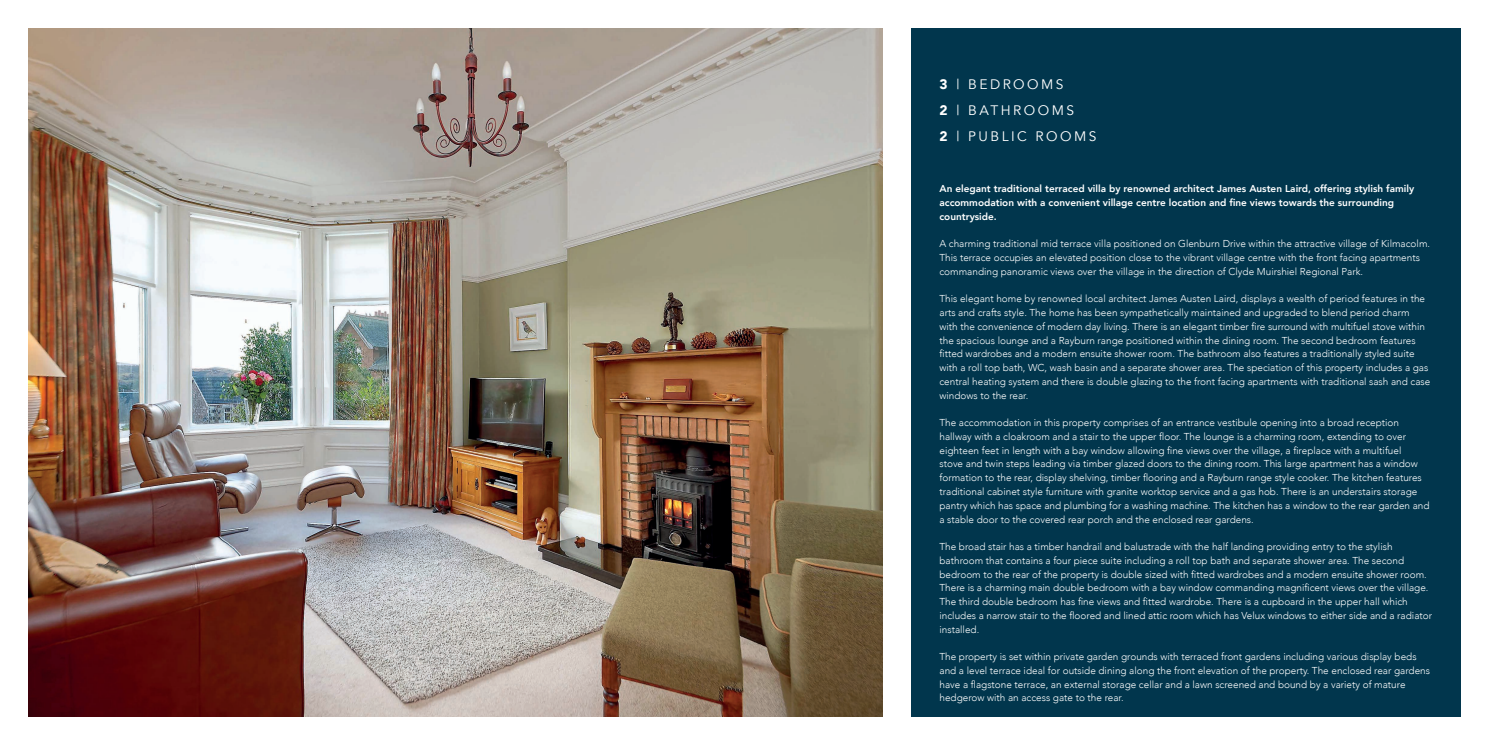
<style>
.page{position:relative;width:1489px;height:745px;background:#fff}
.page>*{position:absolute;margin:0;border:0;box-sizing:border-box;transform-origin:0 0}
.t1{font:13.75px "Avenir";letter-spacing:.18em;color:#fff}
.t2{font:300 10px/13.8px "Avenir";color:#fff}
.t3{font:800 10px/13.8px "Avenir";color:#fff}
.s1{font-weight:900}
</style>
<div class="page">
<div style="left:28px;top:28px;width:1432px;height:688px;background:#01364d"></div>
<div style="left:882px;top:0;width:29px;height:744px;background:#fff"></div>
<img style="left:28px;top:28px;width:854px;height:688px">
<p class="t1" style="left:939px;top:75px;width:126px"><span class="s1">3</span> | BEDROOMS</p>
<p class="t1" style="left:939px;top:102px;width:136px"><span class="s1">2</span> | BATHROOMS</p>
<p class="t1" style="left:939px;top:128px;width:158px"><span class="s1">2</span> | PUBLIC ROOMS</p>
<p class="t3" style="left:939px;top:182px;width:476px">An elegant traditional terraced villa by renowned architect James Austen Laird, offering stylish family accommodation with a convenient village centre location and fine views towards the surrounding countryside.</p>
<p class="t2" style="left:939px;top:237px;width:492px">A charming traditional mid terrace villa positioned on Glenburn Drive within the attractive village of Kilmacolm.<br>This terrace occupies an elevated position close to the vibrant village centre with the front facing apartments commanding panoramic views over the village in the direction of Clyde Muirshiel Regional Park.</p>
<p class="t2" style="left:939px;top:292px;width:492px">This elegant home by renowned local architect James Austen Laird, displays a wealth of period features in the arts and crafts style. The home has been sympathetically maintained and upgraded to blend period charm with the convenience of modern day living. There is an elegant timber fire surround with multifuel stove within the spacious lounge and a Rayburn range positioned within the dining room. The second bedroom features fitted wardrobes and a modern ensuite shower room. The bathroom also features a traditionally styled suite with a roll top bath, WC, wash basin and a separate shower area. The speciation of this property includes a gas central heating system and there is double glazing to the front facing apartments with traditional sash and case windows to the rear.</p>
<p class="t2" style="left:939px;top:415px;width:491px">The accommodation in this property comprises of an entrance vestibule opening into a broad reception hallway with a cloakroom and a stair to the upper floor. The lounge is a charming room, extending to over eighteen feet in length with a bay window allowing fine views over the village, a fireplace with a multifuel<br>stove and twin steps leading via timber glazed doors to the dining room. This large apartment has a window formation to the rear, display shelving, timber flooring and a Rayburn range style cooker. The kitchen features traditional cabinet style furniture with granite worktop service and a gas hob. There is an understairs storage pantry which has space and plumbing for a washing machine. The kitchen has a window to the rear garden and a stable door to the covered rear porch and the enclosed rear gardens.</p>
<p class="t2" style="left:939px;top:539px;width:494px">The broad stair has a timber handrail and balustrade with the half landing providing entry to the stylish bathroom that contains a four piece suite including a roll top bath and separate shower area. The second bedroom to the rear of the property is double sized with fitted wardrobes and a modern ensuite shower room.<br>There is a charming main double bedroom with a bay window commanding magnificent views over the village.<br>The third double bedroom has fine views and fitted wardrobe. There is a cupboard in the upper hall which includes a narrow stair to the floored and lined attic room which has Velux windows to either side and a radiator installed.</p>
<p class="t2" style="left:939px;top:649px;width:492px">The property is set within private garden grounds with terraced front gardens including various display beds and a level terrace ideal for outside dining along the front elevation of the property. The enclosed rear gardens have a flagstone terrace, an external storage cellar and a lawn screened and bound by a variety of mature hedgerow with an access gate to the rear.</p>
</div>
